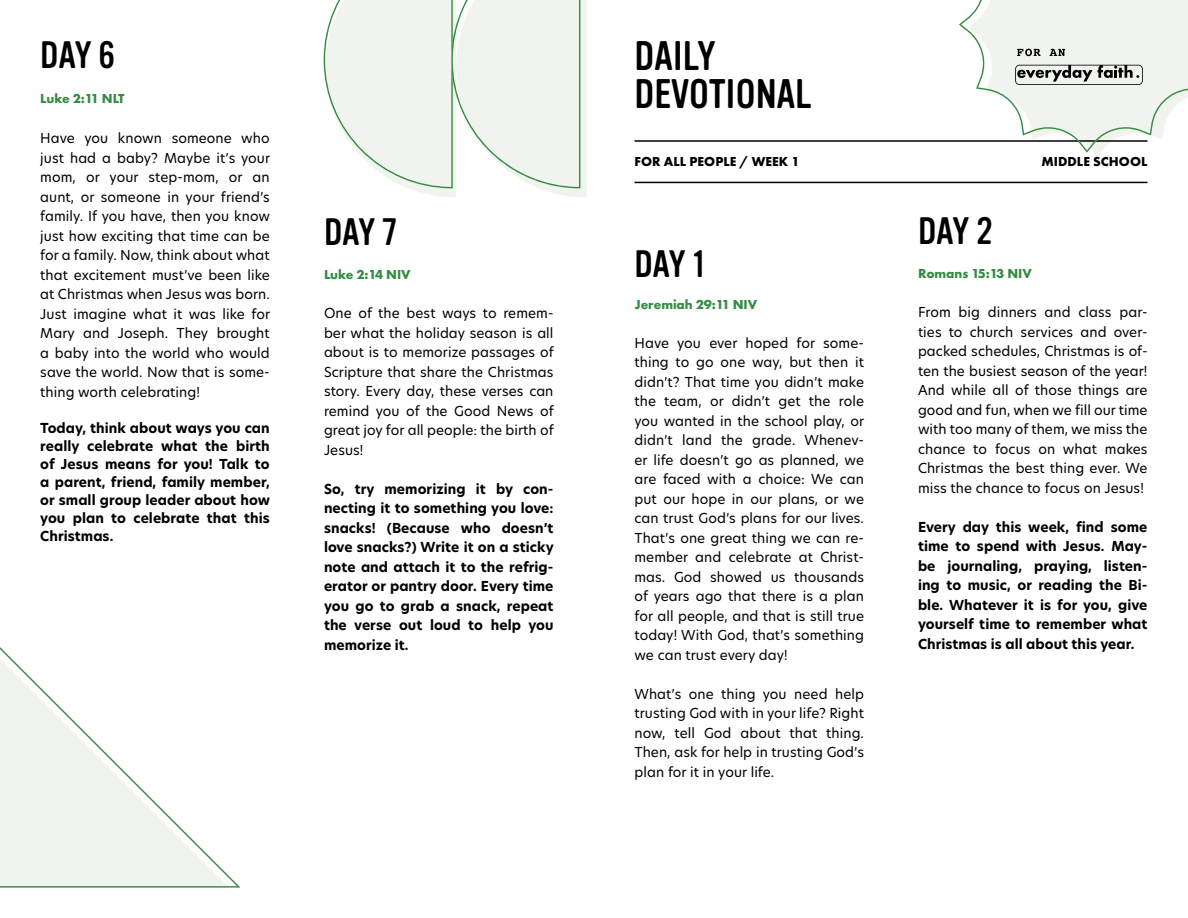
<style>
.page{position:relative;width:1188px;height:918px;background:#fff}
.page>*{position:absolute;margin:0;border:0;box-sizing:border-box;transform-origin:0 0}
.t1{font:40.5px/37.5px "Vinyl OT";color:#000}
.t2{font:37.5px "Vinyl OT";letter-spacing:-.01em;color:#000}
.t3{font:13.5px/19.5px "New Hero";letter-spacing:.005em;color:#000;text-align:justify}
.t4{font:700 13.5px/19.5px "New Hero";letter-spacing:.005em;color:#000;text-align:justify}
.t5{font:700 13.5px "Futura PT";letter-spacing:-.005em;color:#348c43}
.t6{font:700 13.5px "Futura PT";letter-spacing:.005em;color:#000}
</style>
<div class="page">
<hr style="left:634px;top:140px;width:514px;height:2px;background:#000">
<hr style="left:634px;top:182px;width:514px;height:1px;background:#000">
<svg style="left:0;top:647px;width:240px;height:241px"></svg>
<svg style="left:324px;top:0;width:263px;height:197px"></svg>
<svg style="left:959px;top:0;width:229px;height:157px"></svg>
<h2 class="t2" style="left:40px;top:35px;width:76px">DAY 6</h2>
<p class="t5" style="left:40px;top:90px;width:86px">Luke 2:11 NLT</p>
<p class="t3" style="left:40px;top:128px;width:231px">Have you known someone who just had a baby? Maybe it’s your mom, or your step-mom, or an aunt, or someone in your friend’s family. If you have, then you know just how exciting that time can be for a family. Now, think about what that excitement must’ve been like at Christmas when Jesus was born.<br>Just imagine what it was like for Mary and Joseph. They brought a baby into the world who would save the world. Now that is some&shy;thing worth celebrating!</p>
<p class="t4" style="left:40px;top:419px;width:231px;line-height:18px">Today, think about ways you can really celebrate what the birth of Jesus means for you! Talk to a parent, friend, family member, or small group leader about how you plan to celebrate that this Christmas.</p>
<h2 class="t2" style="left:324px;top:211px;width:75px">DAY 7</h2>
<p class="t5" style="left:324px;top:266px;width:88px">Luke 2:14 NIV</p>
<p class="t3" style="left:324px;top:303px;width:231px">One of the best ways to remem&shy;ber what the holiday season is all about is to memorize passages of Scripture that share the Christmas story. Every day, these verses can remind you of the Good News of great joy for all people: the birth of Jesus!</p>
<p class="t4" style="left:324px;top:479px;width:231px">So, try memorizing it by con&shy;necting it to something you love: snacks! (Because who doesn’t love snacks?) Write it on a sticky note and attach it to the refrig&shy;erator or pantry door. Every time you go to grab a snack, repeat the verse out loud to help you memorize it.</p>
<h1 class="t1" style="left:634px;top:38px;width:178px">DAILY<br>DEVOTIONAL</h1>
<p class="t6" style="left:635px;top:153px;width:166px">FOR ALL PEOPLE / WEEK 1</p>
<p class="t6" style="left:1041px;top:153px;width:108px">MIDDLE SCHOOL</p>
<h2 class="t2" style="left:634px;top:244px;width:72px">DAY 1</h2>
<p class="t5" style="left:634px;top:295px;width:124px">Jeremiah 29:11 NIV</p>
<p class="t3" style="left:634px;top:333px;width:231px">Have you ever hoped for some&shy;thing to go one way, but then it didn’t? That time you didn’t make the team, or didn’t get the role you wanted in the school play, or didn’t land the grade. Whenev&shy;er life doesn’t go as planned, we are faced with a choice: We can put our hope in our plans, or we can trust God’s plans for our lives.<br>That’s one great thing we can re&shy;member and celebrate at Christ&shy;mas. God showed us thousands of years ago that there is a plan for all people, and that is still true today! With God, that’s something we can trust every day!</p>
<p class="t3" style="left:634px;top:684px;width:231px">What’s one thing you need help trusting God with in your life? Right now, tell God about that thing.<br>Then, ask for help in trusting God’s plan for it in your life.</p>
<h2 class="t2" style="left:918px;top:210px;width:76px">DAY 2</h2>
<p class="t5" style="left:918px;top:265px;width:115px">Romans 15:13 NIV</p>
<p class="t3" style="left:918px;top:302px;width:231px">From big dinners and class par&shy;ties to church services and over&shy;packed schedules, Christmas is of&shy;ten the busiest season of the year!<br>And while all of those things are good and fun, when we fill our time with too many of them, we miss the chance to focus on what makes Christmas the best thing ever. We miss the chance to focus on Jesus!</p>
<p class="t4" style="left:918px;top:517px;width:231px">Every day this week, find some time to spend with Jesus. May&shy;be journaling, praying, listen&shy;ing to music, or reading the Bi&shy;ble. Whatever it is for you, give yourself time to remember what Christmas is all about this year.</p>
</div>
